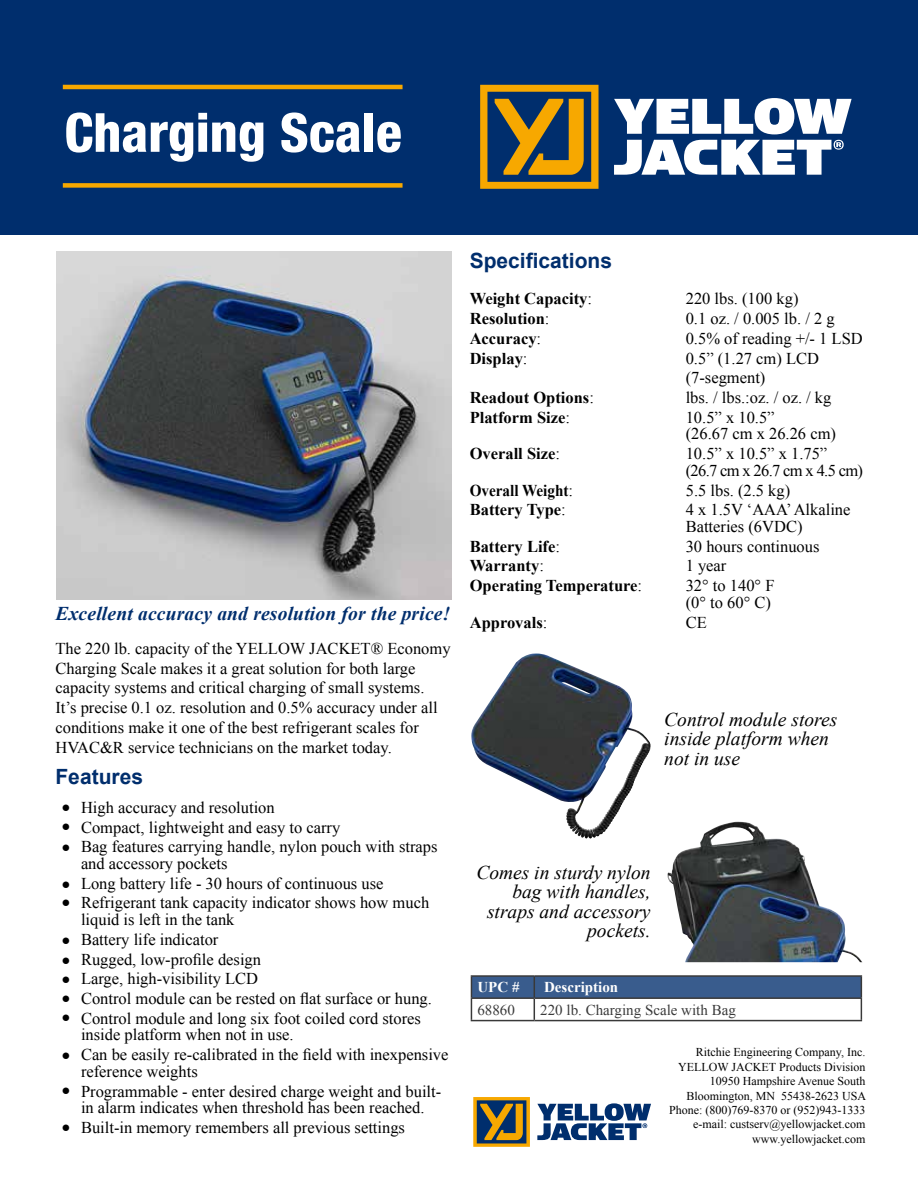
<style>
.page{position:relative;width:918px;height:1188px;background:#fff}
.page>*{position:absolute;margin:0;border:0;box-sizing:border-box;transform-origin:0 0}
.t1{font:800 condensed 54px "Helvetica Neue LT Std";color:#fff}
.t2{font:700 21px "Arial";color:#002e6d}
.t3{font:italic 19.5px/19.5px "Times New Roman";color:#000}
.t4{font:italic 700 19.5px "Times New Roman";letter-spacing:.01em;color:#002e6d}
.t5{font:16.5px/19.8px "Times New Roman";color:#000}
.t6{font:700 16.5px "Times New Roman";color:#000}
.t7{font:16.5px/16.5px "Times New Roman";letter-spacing:-.04em;color:#000}
.t8{font:700 16.5px "Times New Roman";color:#000;scale:.92 1}
.t9{font:15px "Times New Roman";color:#000}
.t10{font:700 15px "Times New Roman";color:#fff}
.t11{font:15px/20.7px "Arial";color:#000}
.t12{font:12px/14.4px "Times New Roman";color:#000;text-align:right}
.s1{font-weight:400}
</style>
<div class="page">
<hr style="left:471px;top:975px;width:63px;height:2px;background:#000">
<hr style="left:534px;top:975px;width:328px;height:2px;background:#000">
<svg style="left:471px;top:976px;width:391px;height:44px"></svg>
<hr style="left:471px;top:1020px;width:63px;height:1px;background:#000">
<hr style="left:534px;top:1020px;width:328px;height:1px;background:#000">
<img style="left:57px;top:251px;width:395px;height:349px">
<img style="left:471px;top:653px;width:180px;height:186px">
<img style="left:667px;top:822px;width:195px;height:140px">
<div style="left:0;top:0;width:918px;height:235px;background:#002e6d"></div>
<svg style="left:473px;top:1097px;width:57px;height:50px;background:#847034"></svg>
<svg style="left:537px;top:1103px;width:114px;height:37px"></svg>
<svg style="left:480px;top:85px;width:119px;height:104px"></svg>
<svg style="left:614px;top:98px;width:238px;height:36px"></svg>
<svg style="left:614px;top:140px;width:230px;height:35px"></svg>
<div style="left:63px;top:183px;width:340px;height:5px;background:#f7a800"></div>
<hr style="left:63px;top:85px;width:340px;height:4px;background:#f7a800">
<h1 class="t1" style="left:64px;top:99px;width:339px">Charging Scale</h1>
<p class="t4" style="left:56px;top:600px;width:396px">Excellent accuracy and resolution for the price!</p>
<p class="t5" style="left:56px;top:638px;width:397px">The 220 lb. capacity of the YELLOW JACKET® Economy Charging Scale makes it a great solution for both large capacity systems and critical charging of small systems.<br>It’s precise 0.1 oz. resolution and 0.5% accuracy under all conditions make it one of the best refrigerant scales for HVAC&amp;R service technicians on the market today.</p>
<p class="t2" style="left:56px;top:763px;width:89px">Features</p>
<p class="t5" style="left:81px;top:797px;width:358px">High accuracy and resolution<br>Compact, lightweight and easy to carry<br>Bag features carrying handle, nylon pouch with straps</p>
<p class="t5" style="left:81px;top:853px;width:350px">and accessory pockets<br>Long battery life - 30 hours of continuous use<br>Refrigerant tank capacity indicator shows how much</p>
<p class="t5" style="left:81px;top:909px;width:353px">liquid is left in the tank<br>Battery life indicator<br>Rugged, low-profile design<br>Large, high-visibility LCD<br>Control module can be rested on flat surface or hung.<br>Control module and long six foot coiled cord stores</p>
<p class="t5" style="left:81px;top:1025px;width:369px">inside platform when not in use.<br>Can be easily re-calibrated in the field with inexpensive</p>
<p class="t5" style="left:81px;top:1061px;width:362px">reference weights<br>Programmable - enter desired charge weight and built-</p>
<p class="t5" style="left:81px;top:1097px;width:345px">in alarm indicates when threshold has been reached.<br>Built-in memory remembers all previous settings</p>
<p class="t11" style="left:62px;top:797px;width:11px">●</p>
<p class="t11" style="left:62px;top:816px;width:11px">● ●</p>
<p class="t11" style="left:62px;top:874px;width:11px;line-height:18.8px">● ●</p>
<p class="t11" style="left:62px;top:929px;width:11px">●</p>
<p class="t11" style="left:62px;top:949px;width:11px">●</p>
<p class="t11" style="left:62px;top:968px;width:11px">●</p>
<p class="t11" style="left:62px;top:988px;width:11px">●</p>
<p class="t11" style="left:62px;top:1007px;width:11px">●</p>
<p class="t11" style="left:62px;top:1044px;width:11px">●</p>
<p class="t11" style="left:62px;top:1080px;width:11px">●</p>
<p class="t11" style="left:62px;top:1116px;width:11px">●</p>
<p class="t2" style="left:470px;top:247px;width:144px">Specifications</p>
<p class="t6" style="left:470px;top:287px;width:124px">Weight Capacity<span class="s1">:</span></p>
<p class="t5" style="left:686px;top:289px;width:114px">220 lbs. (100 kg)</p>
<p class="t6" style="left:470px;top:307px;width:81px">Resolution<span class="s1">:</span></p>
<p class="t5" style="left:686px;top:308px;width:150px">0.1 oz. / 0.005 lb. / 2 g</p>
<p class="t6" style="left:470px;top:327px;width:73px">Accuracy<span class="s1">:</span></p>
<p class="t5" style="left:686px;top:328px;width:179px">0.5% of reading +/- 1 LSD</p>
<p class="t6" style="left:470px;top:347px;width:59px">Display<span class="s1">:</span></p>
<p class="t5" style="left:686px;top:348px;width:135px">0.5” (1.27 cm) LCD (7-segment)</p>
<p class="t6" style="left:470px;top:386px;width:126px">Readout Options<span class="s1">:</span></p>
<p class="t5" style="left:686px;top:388px;width:147px">lbs. / lbs.:oz. / oz. / kg</p>
<p class="t6" style="left:470px;top:406px;width:102px">Platform Size<span class="s1">:</span></p>
<p class="t5" style="left:686px;top:409px;width:152px;line-height:16.5px">10.5” x 10.5”<br>(26.67 cm x 26.26 cm)</p>
<p class="t6" style="left:470px;top:442px;width:92px">Overall Size<span class="s1">:</span></p>
<p class="t7" style="left:686px;top:445px;width:179px">10.5” x 10.5” x 1.75” (26.7 cm x 26.7 cm x 4.5 cm)</p>
<p class="t8" style="left:470px;top:479px;width:114px">Overall Weight<span class="s1">:</span></p>
<p class="t5" style="left:686px;top:480px;width:106px">5.5 lbs. (2.5 kg)</p>
<p class="t6" style="left:470px;top:498px;width:98px">Battery Type<span class="s1">:</span></p>
<p class="t5" style="left:686px;top:501px;width:166px;line-height:16.5px">4 x 1.5V ‘AAA’ Alkaline<br>Batteries (6VDC)</p>
<p class="t6" style="left:470px;top:535px;width:92px">Battery Life<span class="s1">:</span></p>
<p class="t5" style="left:686px;top:536px;width:135px">30 hours continuous</p>
<p class="t6" style="left:470px;top:555px;width:76px">Warranty<span class="s1">:</span></p>
<p class="t5" style="left:686px;top:556px;width:42px">1 year</p>
<p class="t6" style="left:470px;top:574px;width:174px">Operating Temperature<span class="s1">:</span></p>
<p class="t5" style="left:686px;top:577px;width:90px;line-height:16.5px">32° to 140° F (0° to 60° C)</p>
<p class="t6" style="left:470px;top:611px;width:79px">Approvals<span class="s1">:</span></p>
<p class="t5" style="left:686px;top:612px;width:23px">CE</p>
<p class="t3" style="left:664px;top:709px;width:174px">Control module stores inside platform when not in use</p>
<p class="t3" style="left:476px;top:862px;width:176px;text-align:right">Comes in sturdy nylon bag with handles, straps and accessory pockets.</p>
<p class="t10" style="left:477px;top:977px;width:44px">UPC #</p>
<p class="t10" style="left:544px;top:977px;width:76px">Description</p>
<p class="t9" style="left:477px;top:999px;width:39px">68860</p>
<p class="t9" style="left:540px;top:999px;width:197px">220 lb. Charging Scale with Bag</p>
<p class="t12" style="left:669px;top:1045px;width:198px">Ritchie Engineering Company, Inc.<br>YELLOW JACKET Products Division 10950 Hampshire Avenue South Bloomington, MN 55438-2623 USA Phone: (800)769-8370 or (952)943-1333 e-mail: custserv@yellowjacket.com www.yellowjacket.com</p>
</div>
